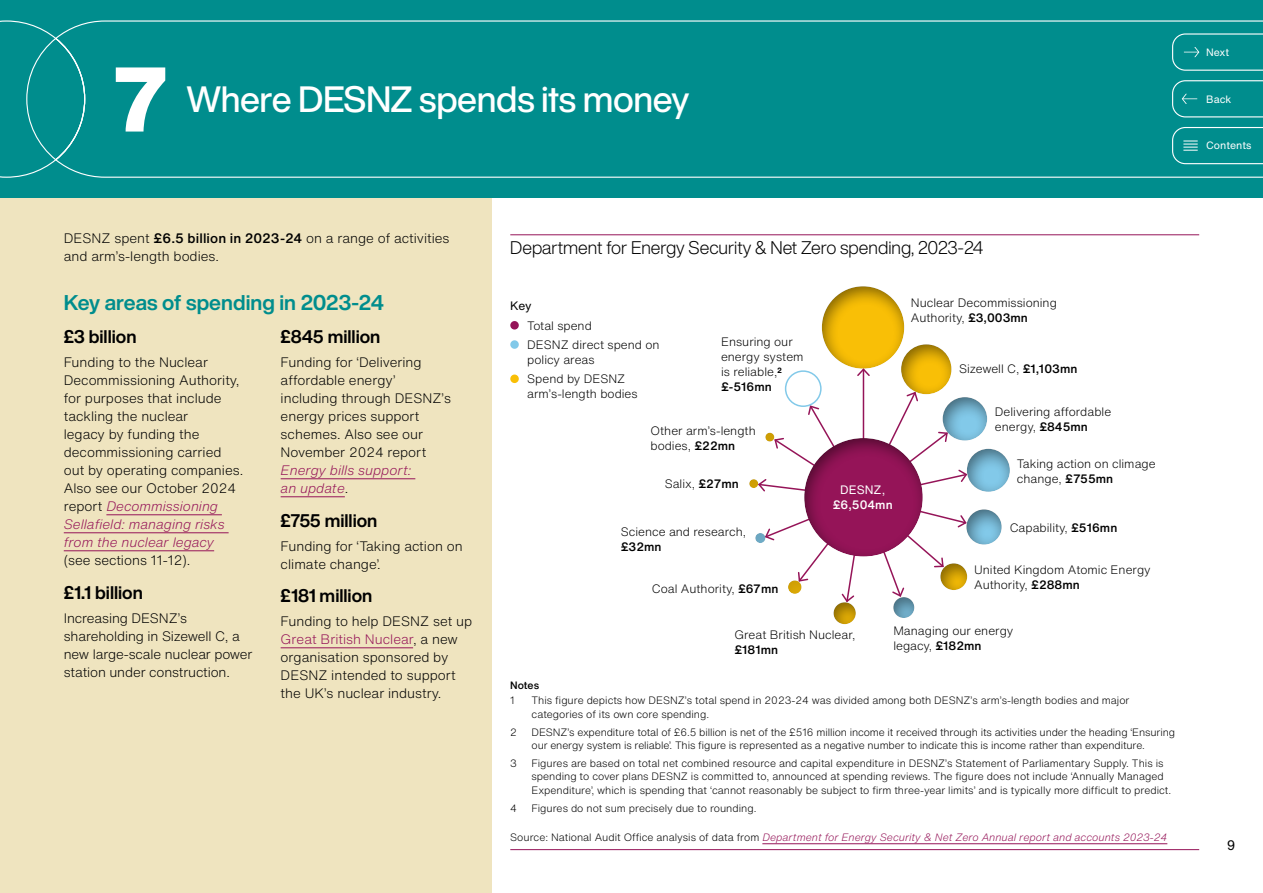
<style>
.page{position:relative;width:1263px;height:893px;background:#fff}
.page>*{position:absolute;margin:0;border:0;box-sizing:border-box;transform-origin:0 0}
.Overview_Section_Number{font:800 90px "Helvetica Now Text";color:#fff}
.Overview_Section_Title{font:500 36px "Helvetica Now Display";letter-spacing:-.015em;color:#fff}
.Overview_Head_3{font:700 21px "Helvetica Now Display";letter-spacing:-.005em;color:#008d8d}
.Overview_Head_4{font:700 18px "Helvetica Now Display";color:#000}
.t1{font:300 18px "Helvetica Now Display";color:#000}
.Overview_Body_Text{font:300 13.5px/18px "Helvetica Now Text";color:#000}
.t2{font:13.5px "Helvetica Now Text";color:#000}
.t3{font:300 12px/15px "Helvetica Now Text";color:#000}
.t4{font:500 12px "Helvetica Now Text";color:#fff}
.t5{font:12px "Helvetica Now Text";color:#fff}
.t6{font:300 10.5px/13.5px "Helvetica Now Text";color:#000}
.t7{font:italic 300 10.5px "Helvetica Now Text";color:#951458}
.t8{font:10.5px "Helvetica Now Text";color:#fff}
.t9{font:500 10.5px/15.6px "Helvetica Now Text";color:#000}
.s1{font-weight:500}
.s2{font-style:italic;color:#951458}
.s3{color:#951458}
.s4{font-weight:400}
.s5{font-weight:300}
.s6{font-style:normal;color:#000}
</style>
<div class="page">
<div style="left:0;top:0;width:1263px;height:198px;background:#008d8d"></div>
<svg style="left:0;top:20px;width:54px;height:158px"></svg>
<svg style="left:54px;top:20px;width:1209px;height:158px"></svg>
<div style="left:0;top:198px;width:491px;height:695px;background:#efe4bf"></div>
<hr style="left:106px;top:514px;width:116px;height:1px;background:#951458">
<hr style="left:64px;top:532px;width:165px;height:1px;background:#951458">
<hr style="left:64px;top:550px;width:150px;height:1px;background:#951458">
<hr style="left:281px;top:478px;width:134px;height:1px;background:#951458">
<hr style="left:281px;top:496px;width:64px;height:1px;background:#951458">
<hr style="left:281px;top:648px;width:132px;height:1px;background:#951458">
<hr style="left:510px;top:849px;width:689px;height:1px;background:#951458">
<hr style="left:762px;top:843px;width:405px;height:1px;background:#951458">
<hr style="left:510px;top:234px;width:689px;height:1px;background:#951458">
<div style="left:510px;top:321px;width:9px;height:9px;background:#951458;border-radius:50%"></div>
<div style="left:510px;top:340px;width:9px;height:9px;background:#82c9e9;border-radius:50%"></div>
<div style="left:510px;top:375px;width:9px;height:8px;background:#f9bf06;border-radius:50%"></div>
<hr style="left:863px;top:369px;width:1px;height:128px;background:#951458">
<svg style="left:857px;top:371px;width:13px;height:6px"></svg>
<div style="left:809px;top:276px;width:109px;height:95px;background:#000;opacity:.5"></div>
<div style="left:954px;top:437px;width:70px;height:57px;background:#000;opacity:.5"></div>
<svg style="left:762px;top:391px;width:225px;height:201px"></svg>
<div style="left:930px;top:385px;width:70px;height:57px;background:#000;opacity:.5"></div>
<div style="left:953px;top:498px;width:63px;height:49px;background:#000;opacity:.5"></div>
<div style="left:785px;top:370px;width:37px;height:37px;border:2px solid #82c9e9;border-radius:50%"></div>
<div style="left:880px;top:586px;width:47px;height:34px;background:#000;opacity:.5"></div>
<div style="left:743px;top:522px;width:35px;height:23px;background:#000;opacity:.2"></div>
<div style="left:927px;top:552px;width:54px;height:41px;background:#000;opacity:.5"></div>
<div style="left:888px;top:332px;width:78px;height:65px;background:#000;opacity:.5"></div>
<div style="left:752px;top:421px;width:36px;height:23px;background:#000;opacity:.2"></div>
<div style="left:821px;top:592px;width:48px;height:34px;background:#000;opacity:.5"></div>
<div style="left:774px;top:569px;width:41px;height:30px;background:#000;opacity:.2"></div>
<div style="left:736px;top:467px;width:36px;height:23px;background:#000;opacity:.2"></div>
<svg style="left:1172px;top:127px;width:91px;height:37px"></svg>
<svg style="left:1172px;top:80px;width:91px;height:37px"></svg>
<svg style="left:1172px;top:33px;width:91px;height:38px"></svg>
<h2 class="Overview_Section_Number" style="left:109px;top:32px;width:65px">7</h2>
<h2 class="Overview_Section_Title" style="left:186px;top:75px;width:504px">Where DESNZ spends its money</h2>
<p class="t8" style="left:1206px;top:44px;width:25px">Next</p>
<p class="t8" style="left:1206px;top:91px;width:27px">Back</p>
<p class="t8" style="left:1206px;top:138px;width:47px">Contents</p>
<p class="Overview_Body_Text" style="left:64px;top:229px;width:387px">DESNZ spent <span class="s1">£6.5 billion in 2023-24</span> on a range of activities and arm’s-length bodies.</p>
<p class="Overview_Head_3" style="left:64px;top:287px;width:322px">Key areas of spending in 2023-24</p>
<p class="Overview_Head_4" style="left:64px;top:324px;width:74px">£3 billion</p>
<p class="Overview_Body_Text" style="left:64px;top:353px;width:181px">Funding to the Nuclear<br>Decommissioning Authority, for purposes that include tackling the nuclear<br>legacy by funding the decommissioning carried out by operating companies.<br>Also see our October 2024 report <span class="s2">Decommissioning<br>Sellafield: managing risks from the nuclear legacy </span>(see sections 11-12).</p>
<p class="Overview_Head_4" style="left:64px;top:580px;width:81px">£1.1 billion</p>
<p class="Overview_Body_Text" style="left:64px;top:608px;width:190px">Increasing DESNZ’s shareholding in Sizewell C, a new large-scale nuclear power station under construction.</p>
<p class="Overview_Head_4" style="left:281px;top:324px;width:101px">£845 million</p>
<p class="Overview_Body_Text" style="left:281px;top:353px;width:172px">Funding for ‘Delivering affordable energy’ including through DESNZ’s energy prices support schemes. Also see our<br>November 2024 report<br><span class="s2">Energy bills support:<br>an update</span>.</p>
<p class="Overview_Head_4" style="left:281px;top:508px;width:98px">£755 million</p>
<p class="Overview_Body_Text" style="left:281px;top:536px;width:184px">Funding for ‘Taking action on climate change’.</p>
<p class="Overview_Head_4" style="left:281px;top:583px;width:93px">£181 million</p>
<p class="Overview_Body_Text" style="left:281px;top:612px;width:193px">Funding to help DESNZ set up<br><span class="s3">Great British Nuclear</span>, a new organisation sponsored by<br>DESNZ intended to support the UK’s nuclear industry.</p>
<p class="t1" style="left:510px;top:236px;width:474px">Department for Energy Security &amp; Net Zero spending, 2023-24</p>
<p class="t3" style="left:527px;top:296px;width:134px;line-height:19.2px;text-indent:-17px"><span class="s4">Key<br></span>Total spend<br>DESNZ direct spend on</p>
<p class="t3" style="left:527px;top:349px;width:100px;line-height:19.2px">policy areas<br>Spend by DESNZ</p>
<p class="t3" style="left:527px;top:386px;width:112px">arm’s-length bodies</p>
<p class="t3" style="left:721px;top:334px;width:84px">Ensuring our energy system is reliable,<sup>2 </sup><span class="s1">£-516mn</span></p>
<p class="t3" style="left:650px;top:423px;width:107px">Other arm’s-length bodies, <span class="s1">£22mn</span></p>
<p class="t3" style="left:665px;top:476px;width:76px">Salix, <span class="s1">£27mn</span></p>
<p class="t5" style="left:840px;top:481px;width:47px">DESNZ,</p>
<p class="t4" style="left:833px;top:496px;width:61px">£6,504mn</p>
<p class="t3" style="left:911px;top:295px;width:147px">Nuclear Decommissioning<br>Authority, <span class="s1">£3,003mn</span></p>
<p class="t3" style="left:959px;top:361px;width:120px">Sizewell C, <span class="s1">£1,103mn</span></p>
<p class="t3" style="left:995px;top:403px;width:118px">Delivering affordable energy, <span class="s1">£845mn</span></p>
<p class="t3" style="left:1017px;top:456px;width:140px">Taking action on climage change, <span class="s1">£755mn</span></p>
<p class="t3" style="left:621px;top:524px;width:127px">Science and research, <span class="s1">£32mn</span></p>
<p class="t3" style="left:1010px;top:520px;width:109px">Capability, <span class="s1">£516mn</span></p>
<p class="t3" style="left:652px;top:581px;width:128px">Coal Authority, <span class="s1">£67mn</span></p>
<p class="t3" style="left:734px;top:627px;width:122px">Great British Nuclear, <span class="s1">£181mn</span></p>
<p class="t3" style="left:974px;top:562px;width:178px">United Kingdom Atomic Energy<br>Authority, <span class="s1">£288mn</span></p>
<p class="t3" style="left:893px;top:623px;width:122px">Managing our energy legacy, <span class="s1">£182mn</span></p>
<p class="t9" style="left:510px;top:677px;width:30px">Notes<br><span class="s5">1</span></p>
<p class="t6" style="left:531px;top:693px;width:599px">This figure depicts how DESNZ’s total spend in 2023-24 was divided among both DESNZ’s arm’s-length bodies and major categories of its own core spending.</p>
<p class="t6" style="left:510px;top:725px;width:8px">2</p>
<p class="t6" style="left:531px;top:725px;width:645px">DESNZ’s expenditure total of £6.5 billion is net of the £516 million income it received through its activities under the heading ‘Ensuring our energy system is reliable’. This figure is represented as a negative number to indicate this is income rather than expenditure.</p>
<p class="t6" style="left:510px;top:756px;width:8px">3</p>
<p class="t6" style="left:531px;top:756px;width:641px">Figures are based on total net combined resource and capital expenditure in DESNZ’s Statement of Parliamentary Supply. This is spending to cover plans DESNZ is committed to, announced at spending reviews. The figure does not include ‘Annually Managed<br>Expenditure’, which is spending that ‘cannot reasonably be subject to firm three-year limits’ and is typically more difficult to predict.</p>
<p class="t6" style="left:510px;top:801px;width:8px">4</p>
<p class="t6" style="left:531px;top:801px;width:226px">Figures do not sum precisely due to rounding.</p>
<p class="t7" style="left:510px;top:829px;width:658px"><span class="s6">Source: National Audit Office analysis of data from</span> Department for Energy Security &amp; Net Zero Annual report and accounts 2023-24</p>
<p class="t2" style="left:1227px;top:835px;width:10px">9</p>
</div>
